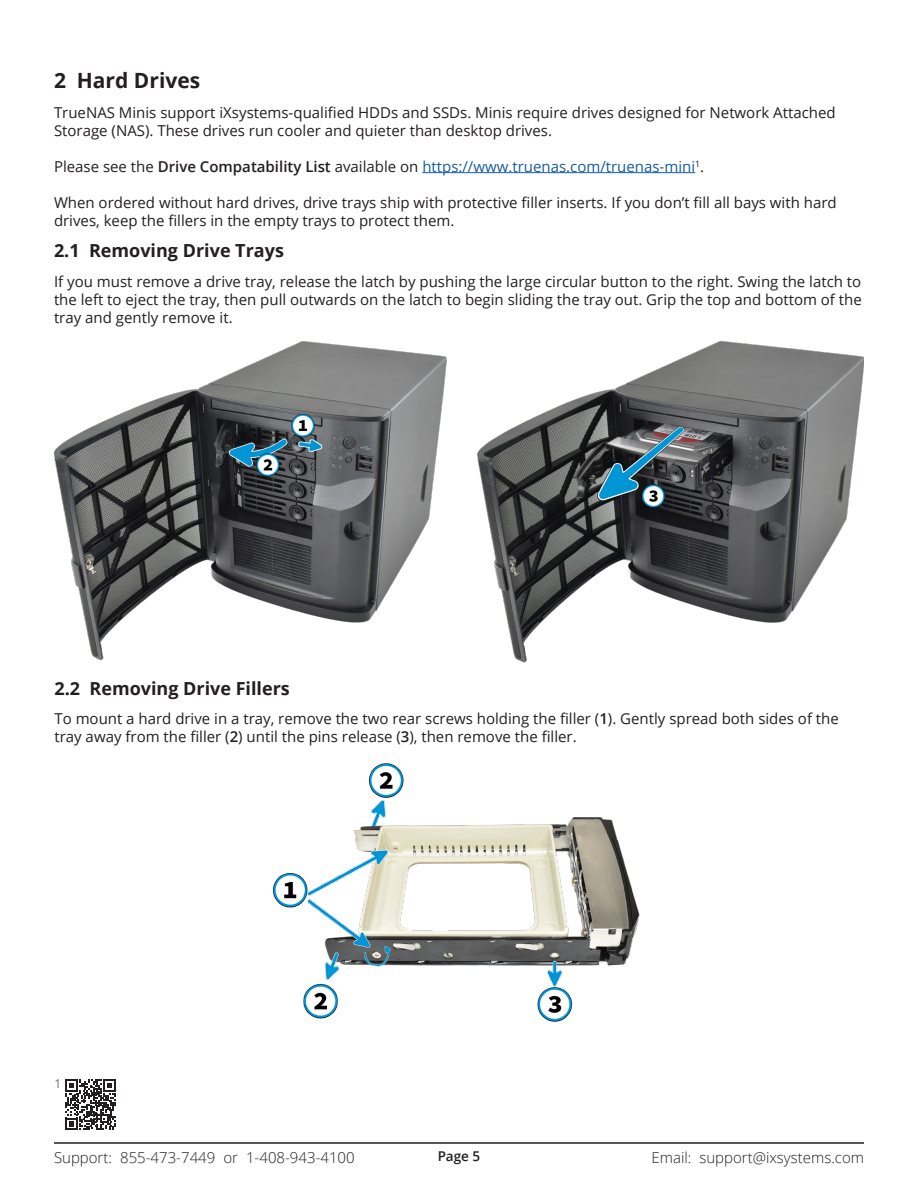
<style>
.page{position:relative;width:918px;height:1188px;background:#fff}
.page>*{position:absolute;margin:0;border:0;box-sizing:border-box;transform-origin:0 0}
.Section_Header{font:700 21px "Open Sans";color:#231f20}
.L2_Header{font:700 18px "Open Sans";color:#231f20}
.iX_Paragraph{font:15px/18px "Open Sans";color:#231f20}
.iX_Paragraph-2{font:15px "Open Sans";color:#175d9e}
.t1{font:300 15px "Open Sans";color:#231f20}
.t2{font:600 13.5px "Open Sans";color:#231f20}
.Reference{font:300 12px "Open Sans";color:#231f20}
.s1{color:#231f20}
.s2{font-weight:600;color:#231f20}
.s3{font-weight:600}
</style>
<div class="page">
<hr style="left:54px;top:1142px;width:810px;height:2px;background:#231f20">
<hr style="left:422px;top:172px;width:273px;height:1px;background:#175d9e">
<img style="left:54px;top:341px;width:810px;height:322px">
<img style="left:272px;top:763px;width:368px;height:258px">
<svg style="left:65px;top:1080px;width:51px;height:50px"></svg>
<p class="Section_Header" style="left:54px;top:66px;width:148px">2 Hard Drives</p>
<p class="iX_Paragraph" style="left:54px;top:103px;width:783px">TrueNAS Minis support iXsystems-qualified HDDs and SSDs. Minis require drives designed for Network Attached<br>Storage (NAS). These drives run cooler and quieter than desktop drives.</p>
<p class="iX_Paragraph-2" style="left:54px;top:156px;width:652px"><span class="s1">Please see the</span> <span class="s2">Drive Compatability List</span> <span class="s1">available on</span> https://www.truenas.com/truenas-mini<sup>1</sup><span class="s1">.</span></p>
<p class="iX_Paragraph" style="left:54px;top:193px;width:784px">When ordered without hard drives, drive trays ship with protective filler inserts. If you don’t fill all bays with hard drives, keep the fillers in the empty trays to protect them.</p>
<p class="L2_Header" style="left:54px;top:238px;width:231px">2.1 Removing Drive Trays</p>
<p class="iX_Paragraph" style="left:54px;top:272px;width:809px;text-align:justify">If you must remove a drive tray, release the latch by pushing the large circular button to the right. Swing the latch to the left to eject the tray, then pull outwards on the latch to begin sliding the tray out. Grip the top and bottom of the tray and gently remove it.</p>
<p class="L2_Header" style="left:54px;top:675px;width:237px">2.2 Removing Drive Fillers</p>
<p class="iX_Paragraph" style="left:54px;top:709px;width:786px">To mount a hard drive in a tray, remove the two rear screws holding the filler (<span class="s3">1</span>). Gently spread both sides of the tray away from the filler (<span class="s3">2</span>) until the pins release (<span class="s3">3</span>), then remove the filler.</p>
<p class="Reference" style="left:54px;top:1076px;width:8px">1</p>
<p class="t1" style="left:54px;top:1147px;width:302px">Support: 855-473-7449 or 1-408-943-4100</p>
<p class="t1" style="left:652px;top:1147px;width:214px">Email: support@ixsystems.com</p>
<p class="t2" style="left:438px;top:1147px;width:44px">Page 5</p>
</div>
